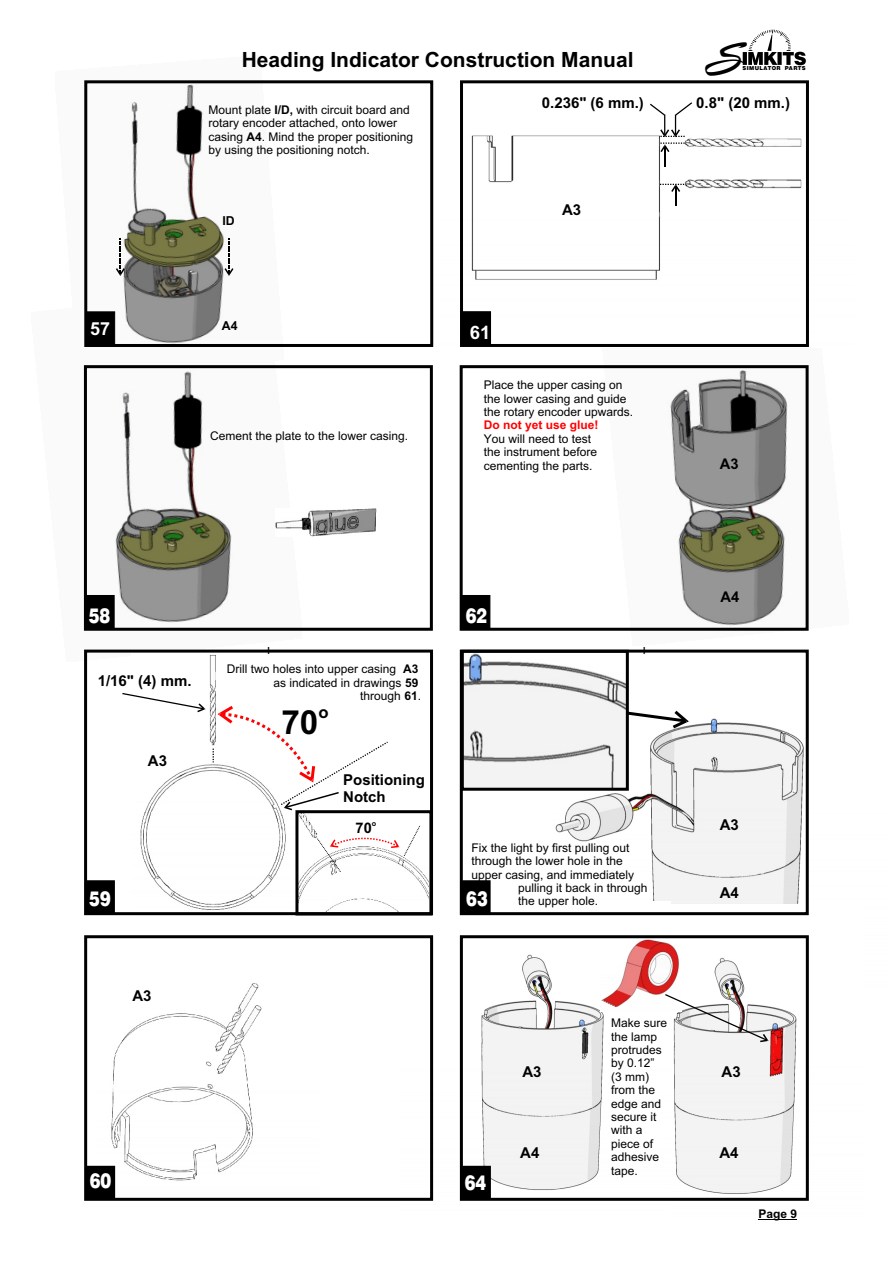
<style>
.page{position:relative;width:894px;height:1263px;background:#fff}
.page>*{position:absolute;margin:0;border:0;box-sizing:border-box;transform-origin:0 0}
.t1{font:47.55px "Rapier LET";color:#000}
.t2{font:700 33.3px "Arial";color:#000}
.t3{font:700 21px "Arial";color:#000}
.t4{font:20.7px "Swis 721 Blk BT";color:#fff;scale:.79 1}
.t5{font:700 18.45px "Arial";color:#fff}
.t6{font:700 18px "Arial";color:#fff}
.t7{font:700 16.65px "Arial";color:#000}
.t8{font:700 15px/16.8px "Arial";color:#000}
.t9{font:700 14.7px "Arial";color:#000}
.t10{font:700 14.55px "Arial";color:#000}
.t11{font:700 12.3px "Arial";color:#000}
.t12{font:12px/13.4px "Arial";color:#000}
.t13{font:700 12px "Arial";color:#f00}
.t14{font:700 12px "Arial";color:#000}
.t15{font:700 9.75px "Swis 721 BT";color:#000;scale:.8 1}
.t16{font:700 7.35px "Arial";color:#000}
.t17{font:5.4px "Swis 721 Blk BT";letter-spacing:.075em;color:#000}
.s1{font-weight:700}
</style>
<div class="page">
<img style="left:83px;top:375px;width:219px;height:275px">
<img style="left:83px;top:84px;width:147px;height:291px">
<svg style="left:224px;top:239px;width:10px;height:37px"></svg>
<svg style="left:116px;top:239px;width:9px;height:37px"></svg>
<img style="left:131px;top:655px;width:173px;height:261px">
<img style="left:97px;top:983px;width:165px;height:213px">
<img style="left:551px;top:649px;width:258px;height:255px">
<img style="left:465px;top:654px;width:160px;height:133px">
<img style="left:671px;top:915px;width:138px;height:305px">
<img style="left:670px;top:370px;width:118px;height:256px">
<img style="left:400px;top:901px;width:271px;height:300px">
<img style="left:601px;top:939px;width:80px;height:72px">
<img style="left:471px;top:135px;width:331px;height:208px">
<hr style="left:759px;top:1219px;width:38px;height:1px;background:#000">
<div style="left:84px;top:650px;width:349px;height:265px;border:3px solid #000"></div>
<div style="left:84px;top:365px;width:349px;height:266px;border:3px solid #000"></div>
<div style="left:460px;top:365px;width:349px;height:266px;border:3px solid #000"></div>
<div style="left:85px;top:595px;width:30px;height:34px;background:#000;border:1px solid #000"></div>
<div style="left:461px;top:595px;width:29px;height:34px;background:#000"></div>
<div style="left:84px;top:80px;width:349px;height:267px;border:3px solid #000"></div>
<div style="left:460px;top:80px;width:349px;height:267px;border:3px solid #000"></div>
<div style="left:86px;top:311px;width:29px;height:34px;background:#000;border:1px solid #000"></div>
<div style="left:461px;top:311px;width:30px;height:34px;background:#000;border:1px solid #000"></div>
<div style="left:84px;top:935px;width:349px;height:266px;border:3px solid #000"></div>
<div style="left:460px;top:935px;width:349px;height:266px;border:3px solid #000"></div>
<div style="left:85px;top:1166px;width:30px;height:34px;background:#000"></div>
<div style="left:461px;top:1166px;width:30px;height:34px;background:#000;border:1px solid #000"></div>
<div style="left:460px;top:650px;width:349px;height:265px;border:3px solid #000"></div>
<div style="left:85px;top:880px;width:30px;height:34px;background:#000;border:1px solid #000"></div>
<div style="left:461px;top:880px;width:30px;height:34px;background:#000;border:1px solid #000"></div>
<div style="left:461px;top:650px;width:168px;height:141px;border:3px solid #000"></div>
<svg style="left:627px;top:711px;width:62px;height:17px"></svg>
<img style="left:276px;top:509px;width:101px;height:27px">
<svg style="left:122px;top:693px;width:84px;height:19px"></svg>
<svg style="left:660px;top:143px;width:25px;height:23px"></svg>
<svg style="left:660px;top:184px;width:24px;height:22px"></svg>
<svg style="left:650px;top:102px;width:42px;height:35px"></svg>
<svg style="left:213px;top:706px;width:175px;height:104px"></svg>
<img style="left:299px;top:814px;width:129px;height:97px">
<div style="left:295px;top:810px;width:137px;height:105px;border:3px solid #000"></div>
<svg style="left:316px;top:824px;width:105px;height:50px"></svg>
<svg style="left:665px;top:994px;width:104px;height:48px"></svg>
<svg style="left:743px;top:30px;width:63px;height:35px"></svg>
<h3 class="t6" style="left:90px;top:322px;width:22px">57</h3>
<h3 class="t3" style="left:242px;top:52px;width:393px">Heading Indicator Construction Manual</h3>
<h1 class="t1" style="left:704px;top:28px;width:41px">S</h1>
<p class="t17" style="left:742px;top:66px;width:65px">SIMULATOR PARTS</p>
<p class="t12" style="left:208px;top:104px;width:206px">Mount plate <span class="s1">I/D,</span> with circuit board and rotary encoder attached, onto lower casing <span class="s1">A4</span>. Mind the proper positioning by using the positioning notch.</p>
<p class="t11" style="left:222px;top:216px;width:14px">ID</p>
<p class="t11" style="left:222px;top:321px;width:17px">A4</p>
<p class="t12" style="left:210px;top:430px;width:199px">Cement the plate to the lower casing.</p>
<p class="t8" style="left:542px;top:96px;width:104px">0.236" (6 mm.)</p>
<p class="t8" style="left:696px;top:96px;width:95px">0.8" (20 mm.)</p>
<h3 class="t5" style="left:470px;top:326px;width:22px">61</h3>
<p class="t8" style="left:562px;top:203px;width:21px">A3</p>
<p class="t12" style="left:484px;top:379px;width:151px">Place the upper casing on the lower casing and guide the rotary encoder upwards.</p>
<p class="t12" style="left:484px;top:433px;width:115px">You will need to test the instrument before cementing the parts.</p>
<p class="t13" style="left:484px;top:421px;width:116px">Do not yet use glue!</p>
<p class="t9" style="left:720px;top:458px;width:20px">A3</p>
<h3 class="t4" style="left:89px;top:607px;width:29px">58</h3>
<p class="t8" style="left:98px;top:673px;width:95px">1/16" (4) mm.</p>
<p class="t8" style="left:148px;top:754px;width:21px">A3</p>
<h3 class="t4" style="left:89px;top:890px;width:29px">59</h3>
<p class="t8" style="left:132px;top:988px;width:21px">A3</p>
<h3 class="t4" style="left:90px;top:1173px;width:29px">60</h3>
<h3 class="t4" style="left:466px;top:607px;width:29px">62</h3>
<p class="t15" style="left:267px;top:647px;width:4px">I</p>
<p class="t15" style="left:643px;top:647px;width:4px">I</p>
<p class="t12" style="left:227px;top:664px;width:196px;text-align:right">Drill two holes into upper casing <span class="s1">A3 </span>as indicated in drawings <span class="s1">59<br></span>through <span class="s1">61</span>.</p>
<h3 class="t7" style="left:318px;top:706px;width:12px">o</h3>
<h2 class="t2" style="left:281px;top:710px;width:39px">70</h2>
<p class="t8" style="left:343px;top:773px;width:83px">Positioning<br>Notch</p>
<p class="t16" style="left:372px;top:820px;width:6px">o</p>
<p class="t10" style="left:356px;top:822px;width:18px">70</p>
<p class="t12" style="left:472px;top:842px;width:159px">Fix the light by first pulling out</p>
<p class="t12" style="left:472px;top:855px;width:153px">through the lower hole in the</p>
<p class="t12" style="left:472px;top:869px;width:164px">upper casing, and immediately</p>
<p class="t12" style="left:518px;top:882px;width:131px">pulling it back in through</p>
<p class="t12" style="left:518px;top:896px;width:82px">the upper hole.</p>
<h3 class="t4" style="left:466px;top:890px;width:29px">63</h3>
<p class="t9" style="left:721px;top:591px;width:20px">A4</p>
<p class="t8" style="left:720px;top:818px;width:21px">A3</p>
<p class="t8" style="left:720px;top:886px;width:21px">A4</p>
<h3 class="t4" style="left:465px;top:1174px;width:29px">64</h3>
<p class="t12" style="left:611px;top:1017px;width:57px">Make sure the lamp protrudes by 0.12” (3 mm) from the edge and secure it with a piece of adhesive tape.</p>
<p class="t8" style="left:522px;top:1064px;width:21px">A3</p>
<p class="t8" style="left:722px;top:1064px;width:21px">A3</p>
<p class="t8" style="left:520px;top:1146px;width:21px">A4</p>
<p class="t8" style="left:719px;top:1146px;width:21px">A4</p>
<p class="t14" style="left:759px;top:1210px;width:40px">Page 9</p>
</div>
